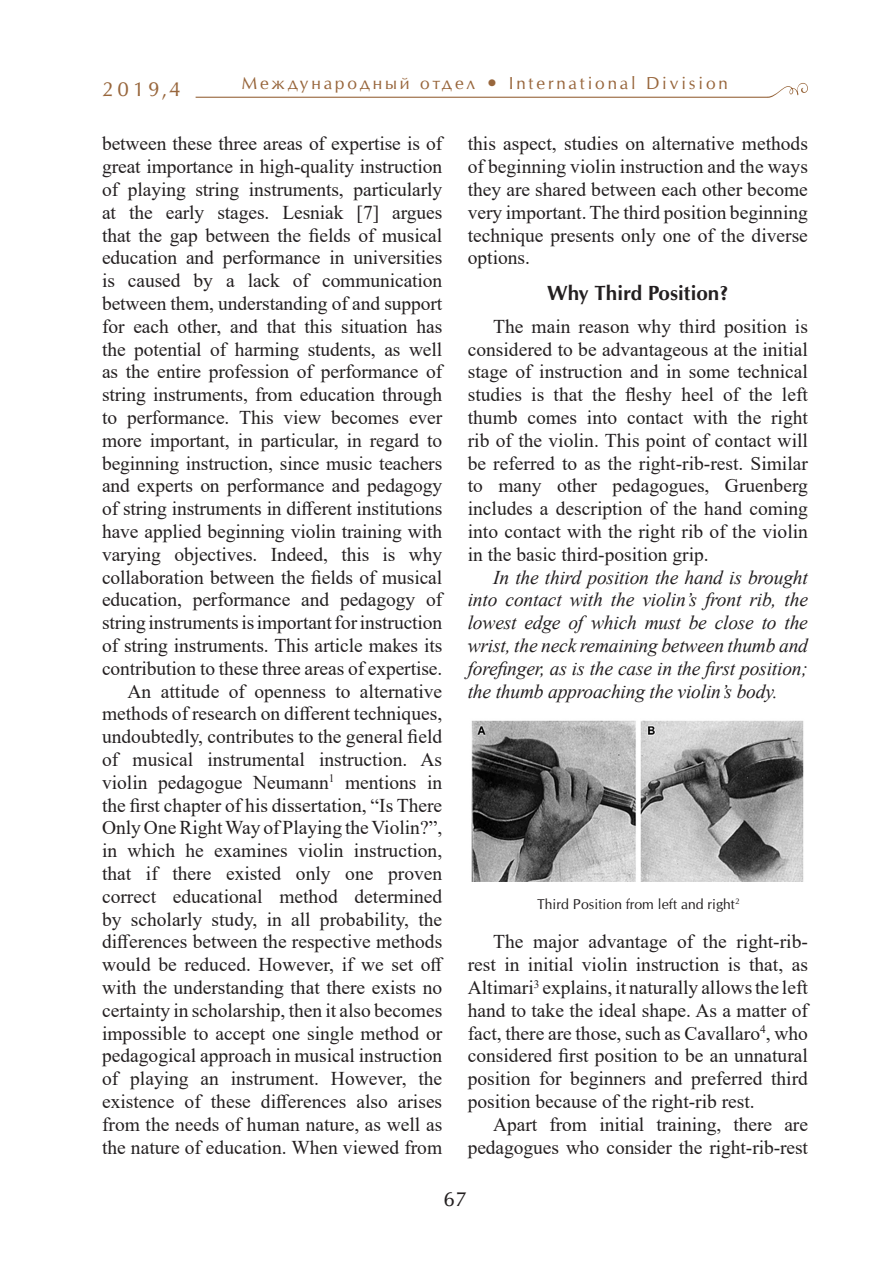
<style>
.page{position:relative;width:893px;height:1263px;background:#fff}
.page>*{position:absolute;margin:0;border:0;box-sizing:border-box;transform-origin:0 0}
.Текст{font:19.5px/22.8px "Times New Roman";color:#231f20;text-align:justify}
.Текст-2{font:italic 19.5px/22.8px "Times New Roman";letter-spacing:-.01em;color:#231f20;text-align:justify}
.Глава1{font:700 19.5px "Opium New C";color:#231f20}
.t1{font:19.5px "Opium New C";color:#98663c}
.t2{font:19.5px "Opium New C";color:#231f20}
.t3{font:16.5px "Opium New C";letter-spacing:.17em;color:#98663c}
.Фото{font:13.5px "Opium New C";color:#231f20}
</style>
<div class="page">
<hr style="left:196px;top:97px;width:572px;height:1px;background:#98663c">
<svg style="left:768px;top:83px;width:40px;height:15px"></svg>
<img style="left:471px;top:720px;width:333px;height:161px">
<p class="t1" style="left:102px;top:77px;width:80px">2019,4</p>
<p class="t3" style="left:242px;top:72px;width:488px">Международный отдел • International Division</p>
<p class="Текст" style="left:102px;top:132px;width:342px">between these three areas of expertise is of great importance in high-quality instruction of playing string instruments, particularly at the early stages. Lesniak [7] argues that the gap between the fields of musical education and performance in universities is caused by a lack of communication between them, understanding of and support for each other, and that this situation has the potential of harming students, as well as the entire profession of performance of string instruments, from education through to performance. This view becomes ever more important, in particular, in regard to beginning instruction, since music teachers and experts on performance and pedagogy of string instruments in different institutions have applied beginning violin training with varying objectives. Indeed, this is why collaboration between the fields of musical education, performance and pedagogy of string instruments is important for instruction of string instruments. This article makes its contribution to these three areas of expertise.</p>
<p class="Текст" style="left:102px;top:679px;width:343px;text-indent:26px">An attitude of openness to alternative methods of research on different techniques, undoubtedly, contributes to the general field of musical instrumental instruction. As violin pedagogue Neumann<sup>1</sup> mentions in the first chapter of his dissertation, “Is There Only One Right Way of Playing the Violin?”, in which he examines violin instruction, that if there existed only one proven correct educational method determined by scholarly study, in all probability, the differences between the respective methods would be reduced. However, if we set off with the understanding that there exists no certainty in scholarship, then it also becomes impossible to accept one single method or pedagogical approach in musical instruction of playing an instrument. However, the existence of these differences also arises from the needs of human nature, as well as the nature of education. When viewed from</p>
<p class="Текст" style="left:468px;top:132px;width:342px">this aspect, studies on alternative methods of beginning violin instruction and the ways they are shared between each other become very important. The third position beginning technique presents only one of the diverse options.</p>
<p class="Глава1" style="left:547px;top:281px;width:183px">Why Third Position?</p>
<p class="Текст" style="left:468px;top:314px;width:342px;text-indent:26px">The main reason why third position is considered to be advantageous at the initial stage of instruction and in some technical studies is that the fleshy heel of the left thumb comes into contact with the right rib of the violin. This point of contact will be referred to as the right-rib-rest. Similar to many other pedagogues, Gruenberg includes a description of the hand coming into contact with the right rib of the violin in the basic third-position grip.</p>
<p class="Текст-2" style="left:468px;top:565px;width:342px;text-indent:26px">In the third position the hand is brought into contact with the violin’s front rib, the lowest edge of which must be close to the wrist, the neck remaining between thumb and forefinger, as is the case in the first position; the thumb approaching the violin’s body.</p>
<p class="Фото" style="left:537px;top:895px;width:204px">Third Position from left and right<sup>2</sup></p>
<p class="Текст" style="left:468px;top:930px;width:342px;text-indent:26px">The major advantage of the right-rib&shy;rest in initial violin instruction is that, as Altimari<sup>3</sup> explains, it naturally allows the left hand to take the ideal shape. As a matter of fact, there are those, such as Cavallaro<sup>4</sup>, who considered first position to be an unnatural position for beginners and preferred third position because of the right-rib rest.</p>
<p class="Текст" style="left:468px;top:1112px;width:342px;text-align:right">Apart from initial training, there are pedagogues who consider the right-rib-rest</p>
<p class="t2" style="left:444px;top:1187px;width:24px">67</p>
</div>
